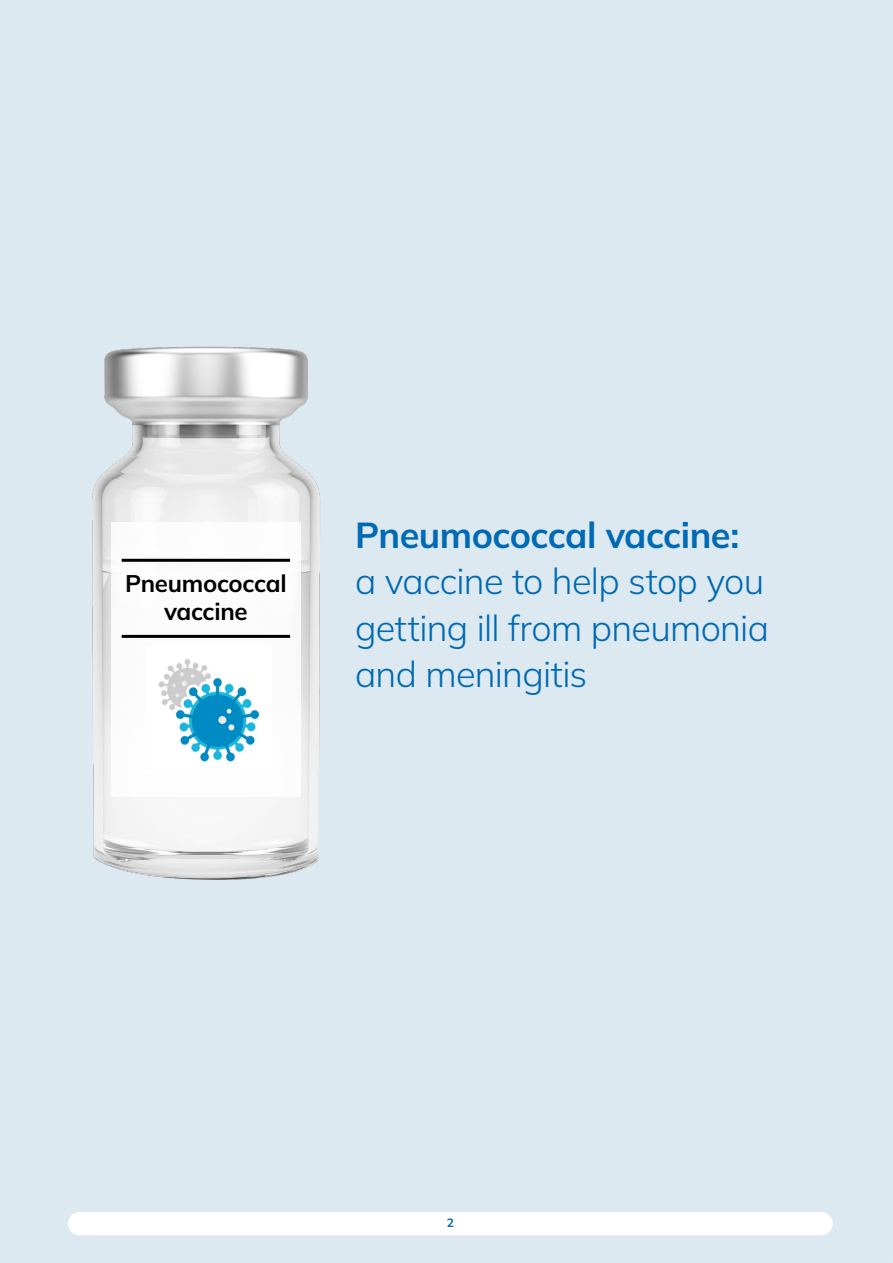
<style>
.page{position:relative;width:893px;height:1263px;background:#dde9f0}
.page>*{position:absolute;margin:0;border:0;box-sizing:border-box;transform-origin:0 0}
.t1{font:300 36px/46.5px "Mulish";letter-spacing:-.02em;color:#006ab4}
.t2{font:700 36px "Mulish";letter-spacing:-.015em;color:#006ab4}
.t3{font:700 24px/28.3px "Mulish";letter-spacing:-.01em;color:#000;text-align:center}
.t4{font:700 12px "Mulish";color:#006ab4}
</style>
<div class="page">
<div style="left:68px;top:1212px;width:765px;height:23px;background:#fff;border-radius:12px"></div>
<img style="left:79px;top:285px;width:254px;height:629px">
<div style="left:111px;top:522px;width:190px;height:275px;background:#fff"></div>
<hr style="left:122px;top:559px;width:168px;height:3px;background:#000">
<hr style="left:122px;top:635px;width:168px;height:3px;background:#000">
<img style="left:158px;top:658px;width:102px;height:104px">
<p class="t3" style="left:125px;top:568px;width:163px">Pneumococcal vaccine</p>
<p class="t2" style="left:355px;top:511px;width:386px">Pneumococcal vaccine:</p>
<p class="t1" style="left:355px;top:557px;width:415px">a vaccine to help stop you getting ill from pneumonia and meningitis</p>
<p class="t4" style="left:447px;top:1214px;width:9px">2</p>
</div>
